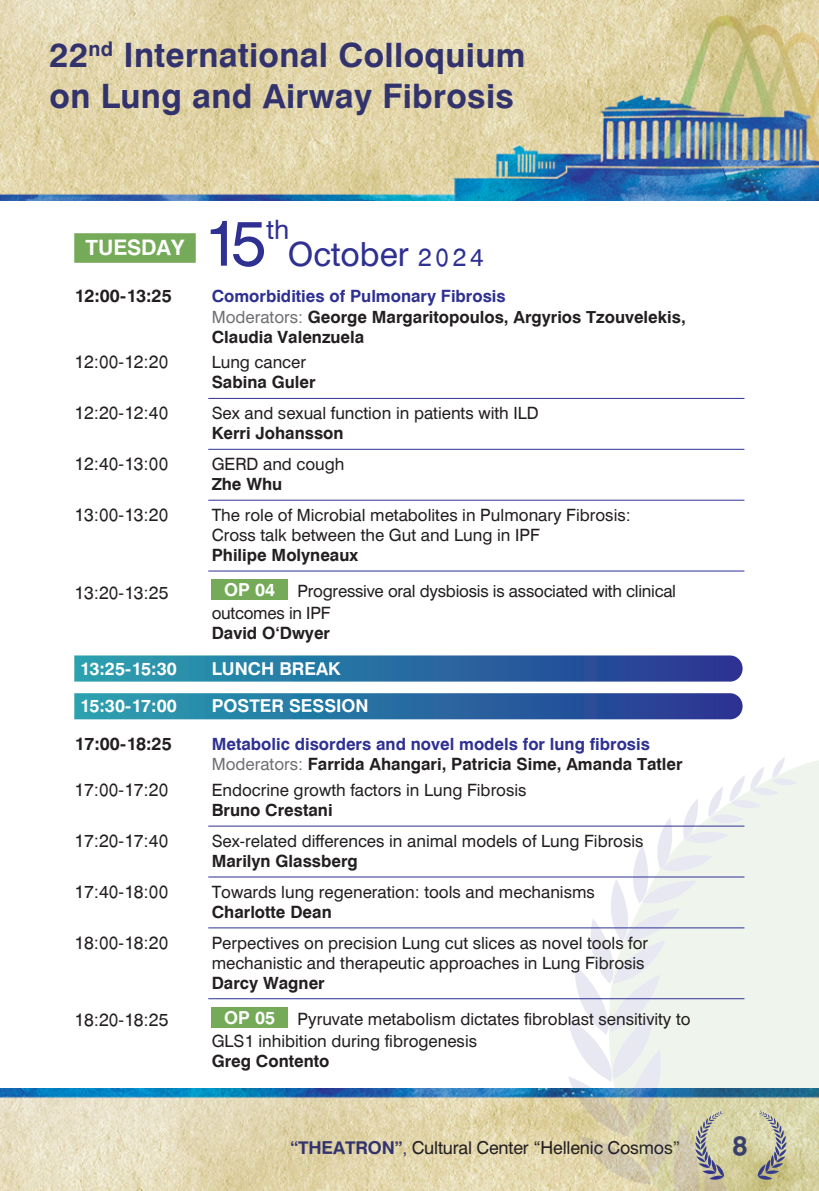
<style>
.page{position:relative;width:819px;height:1191px;background:#fff}
.page>*{position:absolute;margin:0;border:0;box-sizing:border-box;transform-origin:0 0}
.t1{font:63px "UB Helvetica";color:#2e3092}
.t2{font:33.07px "UB Helvetica Bold";letter-spacing:.01em;color:#32336d}
.t3{font:32.9px "UB Helvetica";color:#2e3092}
.t4{font:26.25px "UB Helvetica";color:#2e3092}
.t5{font:26.25px "UB Helvetica Bold";color:#32336d}
.t6{font:21px "UB Helvetica Bold";letter-spacing:-.005em;color:#fff}
.t7{font:17.5px "UB Helvetica";color:#231f20}
.t8{font:17.5px "UB Helvetica Bold";color:#fff}
.t9{font:17.5px "UB Helvetica Bold";color:#231f20}
.t10{font:16.62px/21.9px "UB Helvetica";color:#231f20}
.t11{font:16.62px/19.9px "UB Helvetica Bold";color:#231f20}
.t12{font:16.62px "UB Helvetica Bold";color:#2e3092}
.s1{font-size:24.5px}
.s2{font-family:"UB Helvetica";color:#6f7073}
.s3{font-family:"UB Helvetica Bold";color:#32336d}
.s4{color:#32336d}
</style>
<div class="page">
<img style="left:0;top:1088px;width:568px;height:103px">
<img style="left:0;top:0;width:819px;height:200px">
<div style="left:74px;top:233px;width:122px;height:23px;background:#75aa59"></div>
<div style="left:74px;top:256px;width:122px;height:7px;background:#75aa59"></div>
<svg style="left:600px;top:719px;width:219px;height:472px"></svg>
<svg style="left:568px;top:756px;width:229px;height:435px"></svg>
<hr style="left:208px;top:398px;width:536px;height:1px;background:#2e3092">
<hr style="left:208px;top:449px;width:536px;height:1px;background:#2e3092">
<hr style="left:208px;top:500px;width:536px;height:1px;background:#2e3092">
<hr style="left:208px;top:570px;width:536px;height:1px;background:#2e3092">
<hr style="left:208px;top:825px;width:536px;height:1px;background:#2e3092">
<hr style="left:208px;top:876px;width:536px;height:1px;background:#2e3092">
<hr style="left:208px;top:927px;width:536px;height:1px;background:#2e3092">
<hr style="left:208px;top:998px;width:536px;height:1px;background:#2e3092">
<svg style="left:74px;top:655px;width:668px;height:26px;background:#2c6ea3"></svg>
<svg style="left:74px;top:693px;width:668px;height:26px;background:#2a6ca2"></svg>
<div style="left:212px;top:579px;width:76px;height:21px;background:#75aa59"></div>
<div style="left:212px;top:1007px;width:76px;height:21px;background:#75aa59"></div>
<p class="t2" style="left:50px;top:35px;width:477px">22<sup>nd</sup> International Colloquium</p>
<p class="t2" style="left:50px;top:76px;width:465px">on Lung and Airway Fibrosis</p>
<p class="t6" style="left:86px;top:234px;width:100px">TUESDAY</p>
<p class="t1" style="left:202px;top:205px;width:65px">15</p>
<p class="t4" style="left:266px;top:214px;width:24px">th</p>
<p class="t3" style="left:288px;top:234px;width:198px">October <span class="s1">2024</span></p>
<p class="t9" style="left:74px;top:285px;width:99px">12:00-13:25</p>
<p class="t12" style="left:212px;top:286px;width:295px">Comorbidities of Pulmonary Fibrosis</p>
<p class="t11" style="left:212px;top:306px;width:475px"><span class="s2">Moderators:</span> George Margaritopoulos, Argyriοs Tzouvelekis,<br>Claudia Valenzuela</p>
<p class="t7" style="left:74px;top:351px;width:96px">12:00-12:20</p>
<p class="t10" style="left:212px;top:351px;width:96px">Lung cancer</p>
<p class="t11" style="left:212px;top:372px;width:105px">Sabina Guler</p>
<p class="t7" style="left:74px;top:402px;width:96px">12:20-12:40</p>
<p class="t10" style="left:212px;top:402px;width:328px">Sex and sexual function in patients with ILD</p>
<p class="t11" style="left:212px;top:423px;width:133px">Kerri Johansson</p>
<p class="t7" style="left:74px;top:453px;width:96px">12:40-13:00</p>
<p class="t10" style="left:212px;top:453px;width:134px">GERD and cough</p>
<p class="t11" style="left:212px;top:474px;width:72px">Zhe Whu</p>
<p class="t7" style="left:74px;top:504px;width:96px">13:00-13:20</p>
<p class="t10" style="left:212px;top:504px;width:420px">The role of Microbial metabolites in Pulmonary Fibrosis:</p>
<p class="t10" style="left:212px;top:524px;width:330px">Cross talk between the Gut and Lung in IPF</p>
<p class="t11" style="left:212px;top:545px;width:148px">Philipe Molyneaux</p>
<p class="t7" style="left:74px;top:581px;width:96px">13:20-13:25</p>
<p class="t10" style="left:212px;top:580px;width:466px;text-indent:86px">Progressive oral dysbiosis is associated with clinical outcomes in IPF</p>
<p class="t11" style="left:212px;top:623px;width:120px">David O‘Dwyer</p>
<p class="t8" style="left:224px;top:579px;width:53px">OP 04</p>
<p class="t8" style="left:79px;top:657px;width:99px">13:25-15:30</p>
<p class="t8" style="left:212px;top:657px;width:130px">LUNCH BREAK</p>
<p class="t8" style="left:79px;top:695px;width:99px">15:30-17:00</p>
<p class="t8" style="left:212px;top:695px;width:159px">POSTER SESSION</p>
<p class="t9" style="left:74px;top:733px;width:99px">17:00-18:25</p>
<p class="t12" style="left:212px;top:733px;width:439px">Metabolic disorders and novel models for lung fibrosis</p>
<p class="t11" style="left:212px;top:754px;width:472px"><span class="s2">Moderators:</span> Farrida Ahangari, Patricia Sime, Amanda Tatler</p>
<p class="t7" style="left:74px;top:779px;width:96px">17:00-17:20</p>
<p class="t10" style="left:212px;top:779px;width:316px">Endocrine growth factors in Lung Fibrosis</p>
<p class="t11" style="left:212px;top:800px;width:122px">Bruno Crestani</p>
<p class="t7" style="left:74px;top:830px;width:96px">17:20-17:40</p>
<p class="t10" style="left:212px;top:829px;width:433px">Sex-related differences in animal models of Lung Fibrosis</p>
<p class="t11" style="left:212px;top:851px;width:148px">Marilyn Glassberg</p>
<p class="t7" style="left:74px;top:880px;width:96px">17:40-18:00</p>
<p class="t10" style="left:212px;top:880px;width:385px">Towards lung regeneration: tools and mechanisms</p>
<p class="t11" style="left:212px;top:901px;width:122px">Charlotte Dean</p>
<p class="t7" style="left:74px;top:931px;width:96px">18:00-18:20</p>
<p class="t10" style="left:212px;top:931px;width:438px">Perpectives on precision Lung cut slices as novel tools for</p>
<p class="t10" style="left:212px;top:951px;width:434px">mechanistic and therapeutic approaches in Lung Fibrosis</p>
<p class="t11" style="left:212px;top:972px;width:115px">Darcy Wagner</p>
<p class="t7" style="left:74px;top:1009px;width:96px">18:20-18:25</p>
<p class="t10" style="left:212px;top:1007px;width:480px;text-indent:86px">Pyruvate metabolism dictates fibroblast sensitivity to<br>GLS1 inhibition during fibrogenesis</p>
<p class="t11" style="left:212px;top:1050px;width:119px">Greg Contento</p>
<p class="t8" style="left:224px;top:1006px;width:53px">OP 05</p>
<p class="t7" style="left:290px;top:1136px;width:391px"><span class="s3">“THEATRON”</span><span class="s4">,</span> Cultural Center “Hellenic Cosmos”</p>
<p class="t5" style="left:732px;top:1129px;width:17px">8</p>
</div>
